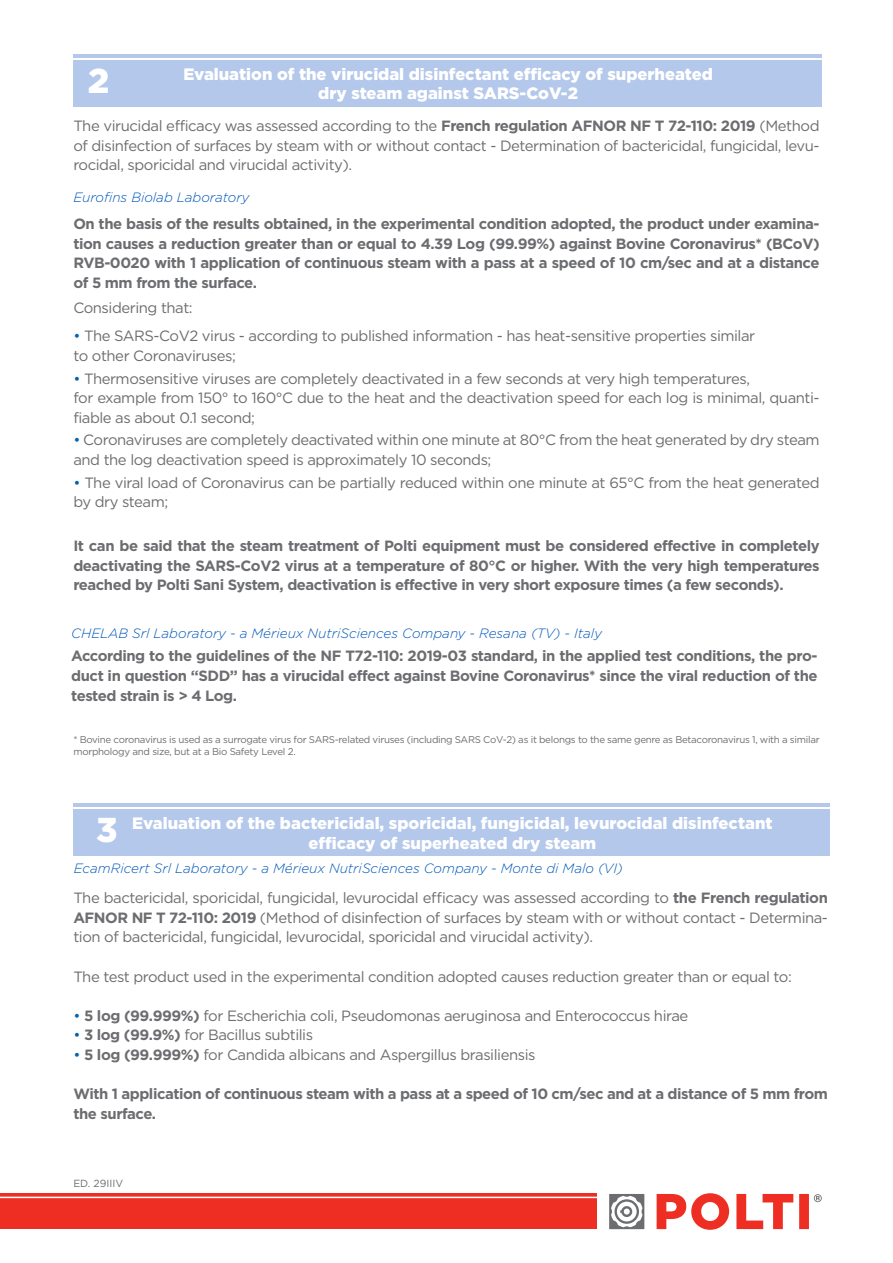
<style>
.page{position:relative;width:893px;height:1263px;background:#fff}
.page>*{position:absolute;margin:0;border:0;box-sizing:border-box;transform-origin:0 0}
.t1{font:900 34.5px "Gotham";color:#fff}
.t2{font:900 16.5px "Gotham";color:#fff}
.t3{font:700 14.85px/19.6px "Gotham";letter-spacing:-.03em;color:#6c6d70;text-align:justify}
.t4{font:14.85px/19.6px "Gotham";letter-spacing:-.03em;color:#6c6d70}
.t5{font:14.85px/19.6px "Gotham";letter-spacing:-.03em;color:#6c6d70;text-align:justify}
.t6{font:italic 300 13.5px "Gotham";color:#0058b8}
.t7{font:10.35px "Gotham";color:#6c6d70}
.t8{font:9.75px/12px "Gotham";letter-spacing:-.03em;color:#6c6d70}
.s1{font-weight:700}
.s2{color:#0164b1}
</style>
<div class="page">
<div style="left:0;top:1194px;width:597px;height:35px;background:#ee2e22"></div>
<hr style="left:0;top:1197px;width:606px;height:1px;background:#fff">
<svg style="left:609px;top:1194px;width:35px;height:35px"></svg>
<svg style="left:657px;top:1193px;width:165px;height:37px"></svg>
<div style="left:73px;top:61px;width:749px;height:46px;background:#b4c8eb"></div>
<hr style="left:73px;top:54px;width:749px;height:3px;background:#b4c8eb">
<div style="left:73px;top:810px;width:757px;height:46px;background:#b4c8eb"></div>
<hr style="left:73px;top:803px;width:757px;height:3px;background:#b4c8eb">
<p class="t2" style="left:183px;top:64px;width:531px">Evaluation of the virucidal disinfectant efficacy of superheated</p>
<p class="t2" style="left:318px;top:84px;width:261px">dry steam against SARS-CoV-2</p>
<p class="t1" style="left:88px;top:61px;width:23px">2</p>
<p class="t4" style="left:73px;top:116px;width:748px;text-align:justify">The virucidal efficacy was assessed according to the <span class="s1">French regulation AFNOR NF T 72-110: 2019</span> (Method of disinfection of surfaces by steam with or without contact - Determination of bactericidal, fungicidal, levu&shy;rocidal, sporicidal and virucidal activity).</p>
<p class="t6" style="left:73px;top:189px;width:178px">Eurofins Biolab Laboratory</p>
<p class="t3" style="left:73px;top:214px;width:748px">On the basis of the results obtained, in the experimental condition adopted, the product under examina&shy;tion causes a reduction greater than or equal to 4.39 Log (99.99%) against Bovine Coronavirus* (BCoV)<br>RVB-0020 with 1 application of continuous steam with a pass at a speed of 10 cm/sec and at a distance of 5 mm from the surface.</p>
<p class="t4" style="left:73px;top:297px;width:121px">Considering that:</p>
<p class="t4" style="left:73px;top:326px;width:683px"><span class="s2">•</span> The SARS-CoV2 virus - according to published information - has heat-sensitive properties similar</p>
<p class="t4" style="left:73px;top:346px;width:164px">to other Coronaviruses;</p>
<p class="t4" style="left:73px;top:368px;width:678px"><span class="s2">•</span> Thermosensitive viruses are completely deactivated in a few seconds at very high temperatures,</p>
<p class="t4" style="left:73px;top:388px;width:748px">for example from 150° to 160°C due to the heat and the deactivation speed for each log is minimal, quanti&shy;fiable as about 0.1 second;</p>
<p class="t4" style="left:73px;top:430px;width:748px"><span class="s2">•</span> Coronaviruses are completely deactivated within one minute at 80°C from the heat generated by dry steam and the log deactivation speed is approximately 10 seconds;</p>
<p class="t4" style="left:73px;top:472px;width:748px"><span class="s2">•</span> The viral load of Coronavirus can be partially reduced within one minute at 65°C from the heat generated by dry steam;</p>
<p class="t3" style="left:73px;top:535px;width:748px">It can be said that the steam treatment of Polti equipment must be considered effective in completely deactivating the SARS-CoV2 virus at a temperature of 80°C or higher. With the very high temperatures reached by Polti Sani System, deactivation is effective in very short exposure times (a few seconds).</p>
<p class="t6" style="left:71px;top:624px;width:532px">CHELAB Srl Laboratory - a Mérieux NutriSciences Company - Resana (TV) - Italy</p>
<p class="t3" style="left:71px;top:646px;width:748px">According to the guidelines of the NF T72-110: 2019-03 standard, in the applied test conditions, the pro&shy;duct in question “SDD” has a virucidal effect against Bovine Coronavirus* since the viral reduction of the tested strain is &gt; 4 Log.</p>
<p class="t8" style="left:73px;top:733px;width:748px">* Bovine coronavirus is used as a surrogate virus for SARS-related viruses (including SARS CoV-2) as it belongs to the same genre as Betacoronavirus 1, with a similar morphology and size, but at a Bio Safety Level 2.</p>
<p class="t2" style="left:132px;top:813px;width:642px">Evaluation of the bactericidal, sporicidal, fungicidal, levurocidal disinfectant</p>
<p class="t2" style="left:308px;top:833px;width:289px">efficacy of superheated dry steam</p>
<p class="t6" style="left:74px;top:859px;width:550px">EcamRicert Srl Laboratory - a Mérieux NutriSciences Company - Monte di Malo (VI)</p>
<p class="t1" style="left:96px;top:810px;width:23px">3</p>
<p class="t5" style="left:73px;top:888px;width:756px">The bactericidal, sporicidal, fungicidal, levurocidal efficacy was assessed according to <span class="s1">the French regulation AFNOR NF T 72-110: 2019</span> (Method of disinfection of surfaces by steam with or without contact - Determina&shy;tion of bactericidal, fungicidal, levurocidal, sporicidal and virucidal activity).</p>
<p class="t5" style="left:73px;top:966px;width:720px">The test product used in the experimental condition adopted causes reduction greater than or equal to:</p>
<p class="t5" style="left:73px;top:1005px;width:616px"><span class="s2">•</span> <span class="s1">5 log (99.999%)</span> for Escherichia coli, Pseudomonas aeruginosa and Enterococcus hirae</p>
<p class="t5" style="left:73px;top:1025px;width:241px"><span class="s2">•</span> <span class="s1">3 log (99.9%)</span> for Bacillus subtilis</p>
<p class="t5" style="left:73px;top:1044px;width:464px"><span class="s2">•</span> <span class="s1">5 log (99.999%)</span> for Candida albicans and Aspergillus brasiliensis</p>
<p class="t3" style="left:73px;top:1084px;width:756px">With 1 application of continuous steam with a pass at a speed of 10 cm/sec and at a distance of 5 mm from the surface.</p>
<p class="t7" style="left:73px;top:1177px;width:51px">ED. 29IIIV</p>
</div>
